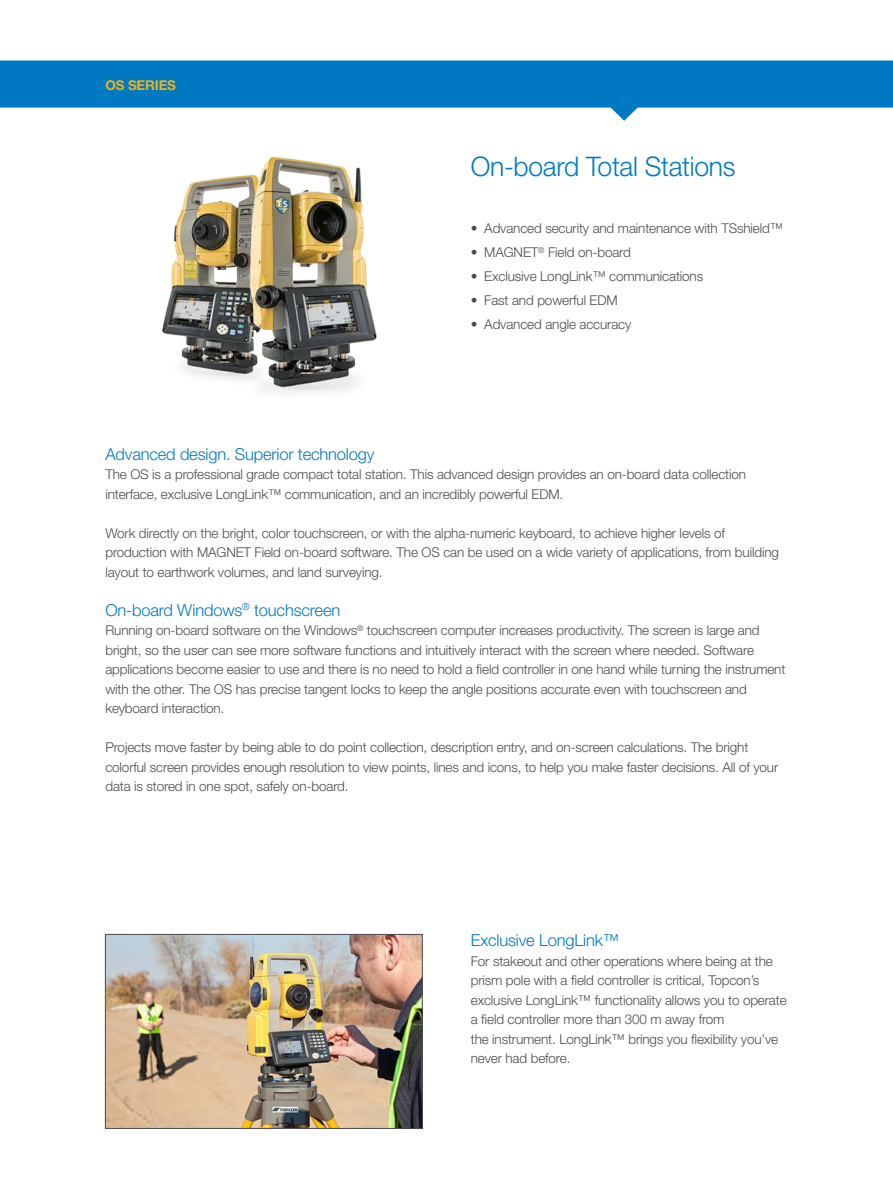
<style>
.page{position:relative;width:893px;height:1188px;background:#fff}
.page>*{position:absolute;margin:0;border:0;box-sizing:border-box;transform-origin:0 0}
.t1{font:300 27px "Helvetica Neue LT Std";letter-spacing:-.01em;color:#0079c2}
.t2{font:300 16.5px "Helvetica Neue LT Std";letter-spacing:-.01em;color:#0079c2}
.t3{font:300 13.5px/19.5px "Helvetica Neue LT Std";letter-spacing:-.01em;color:#4b4c4d}
.t4{font:700 13.5px "Helvetica Neue LT Std";letter-spacing:-.01em;color:#efb211}
</style>
<div class="page">
<svg style="left:0;top:60px;width:893px;height:61px;fill:#0079c2"></svg>
<img style="left:107px;top:936px;width:313px;height:191px">
<div style="left:105px;top:934px;width:317px;height:195px;border:1px solid #4b4c4d"></div>
<img style="left:162px;top:177px;width:63px;height:202px">
<img style="left:225px;top:157px;width:152px;height:235px">
<p class="t4" style="left:105px;top:80px;width:72px">OS SERIES</p>
<h1 class="t1" style="left:471px;top:156px;width:266px">On-board Total Stations</h1>
<p class="t3" style="left:471px;top:220px;width:314px">• Advanced security and maintenance with TSshield™</p>
<p class="t3" style="left:471px;top:244px;width:162px">• MAGNET<sup>®</sup> Field on-board</p>
<p class="t3" style="left:471px;top:268px;width:234px">• Exclusive LongLink™ communications</p>
<p class="t3" style="left:471px;top:292px;width:149px">• Fast and powerful EDM</p>
<p class="t3" style="left:471px;top:316px;width:162px">• Advanced angle accuracy</p>
<p class="t2" style="left:105px;top:448px;width:271px">Advanced design. Superior technology</p>
<p class="t3" style="left:105px;top:466px;width:642px">The OS is a professional grade compact total station. This advanced design provides an on-board data collection interface, exclusive LongLink™ communication, and an incredibly powerful EDM.</p>
<p class="t3" style="left:105px;top:525px;width:675px">Work directly on the bright, color touchscreen, or with the alpha-numeric keyboard, to achieve higher levels of production with MAGNET Field on-board software. The OS can be used on a wide variety of applications, from building layout to earthwork volumes, and land surveying.</p>
<p class="t2" style="left:105px;top:604px;width:236px">On-board Windows<sup>®</sup> touchscreen</p>
<p class="t3" style="left:105px;top:622px;width:681px">Running on-board software on the Windows<sup>®</sup> touchscreen computer increases productivity. The screen is large and bright, so the user can see more software functions and intuitively interact with the screen where needed. Software applications become easier to use and there is no need to hold a field controller in one hand while turning the instrument with the other. The OS has precise tangent locks to keep the angle positions accurate even with touchscreen and keyboard interaction.</p>
<p class="t3" style="left:105px;top:739px;width:674px">Projects move faster by being able to do point collection, description entry, and on-screen calculations. The bright colorful screen provides enough resolution to view points, lines and icons, to help you make faster decisions. All of your data is stored in one spot, safely on-board.</p>
<p class="t2" style="left:471px;top:934px;width:150px">Exclusive LongLink™</p>
<p class="t3" style="left:471px;top:952px;width:317px">For stakeout and other operations where being at the prism pole with a field controller is critical, Topcon’s exclusive LongLink™ functionality allows you to operate a field controller more than 300 m away from<br>the instrument. LongLink™ brings you flexibility you’ve never had before.</p>
</div>
